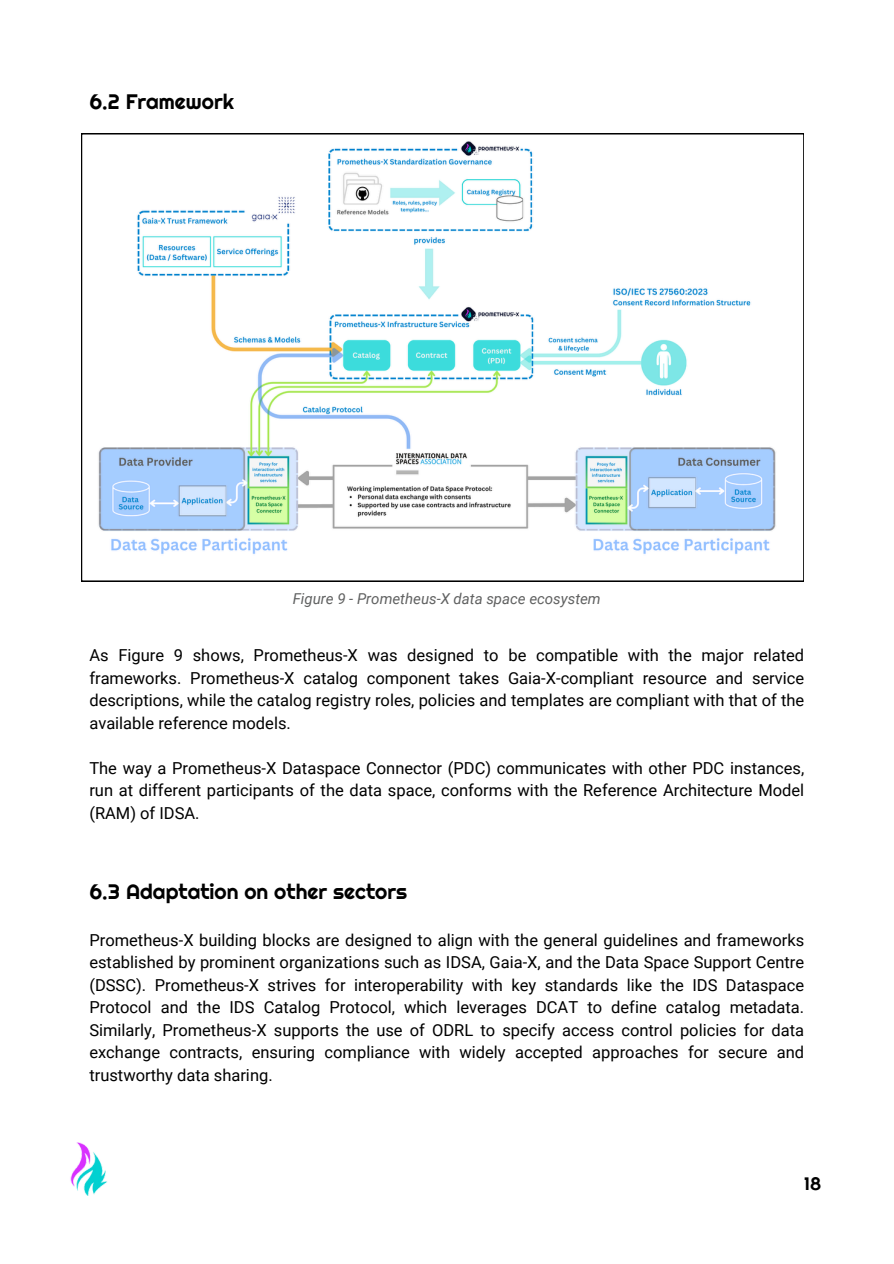
<style>
.page{position:relative;width:894px;height:1264px;background:#fff}
.page>*{position:absolute;margin:0;border:0;box-sizing:border-box;transform-origin:0 0}
.t1{font:21px "Righteous";color:#000}
.t2{font:18px "Righteous";color:#000}
.t3{font:16.5px/22.5px "Roboto";color:#000;text-align:justify}
.t4{font:italic 15px "Roboto";color:#606161}
</style>
<div class="page">
<img style="left:70px;top:1142px;width:37px;height:53px">
<svg style="left:81px;top:133px;width:722px;height:448px"></svg>
<h2 class="t1" style="left:89px;top:88px;width:146px">6.2 Framework</h2>
<h1 class="t4" style="left:293px;top:589px;width:309px">Figure 9 - Prometheus-X data space ecosystem</h1>
<p class="t3" style="left:89px;top:644px;width:716px">As Figure 9 shows, Prometheus-X was designed to be compatible with the major related frameworks. Prometheus-X catalog component takes Gaia-X-compliant resource and service descriptions, while the catalog registry roles, policies and templates are compliant with that of the available reference models.</p>
<p class="t3" style="left:89px;top:756px;width:716px">The way a Prometheus-X Dataspace Connector (PDC) communicates with other PDC instances, run at different participants of the data space, conforms with the Reference Architecture Model (RAM) of IDSA.</p>
<h1 class="t1" style="left:89px;top:878px;width:319px">6.3 Adaptation on other sectors</h1>
<h2 class="t3" style="left:89px;top:928px;width:716px">Prometheus-X building blocks are designed to align with the general guidelines and frameworks established by prominent organizations such as IDSA, Gaia-X, and the Data Space Support Centre (DSSC). Prometheus-X strives for interoperability with key standards like the IDS Dataspace Protocol and the IDS Catalog Protocol, which leverages DCAT to define catalog metadata.<br>Similarly, Prometheus-X supports the use of ODRL to specify access control policies for data exchange contracts, ensuring compliance with widely accepted approaches for secure and trustworthy data sharing.</h2>
<p class="t2" style="left:804px;top:1172px;width:18px">18</p>
</div>
